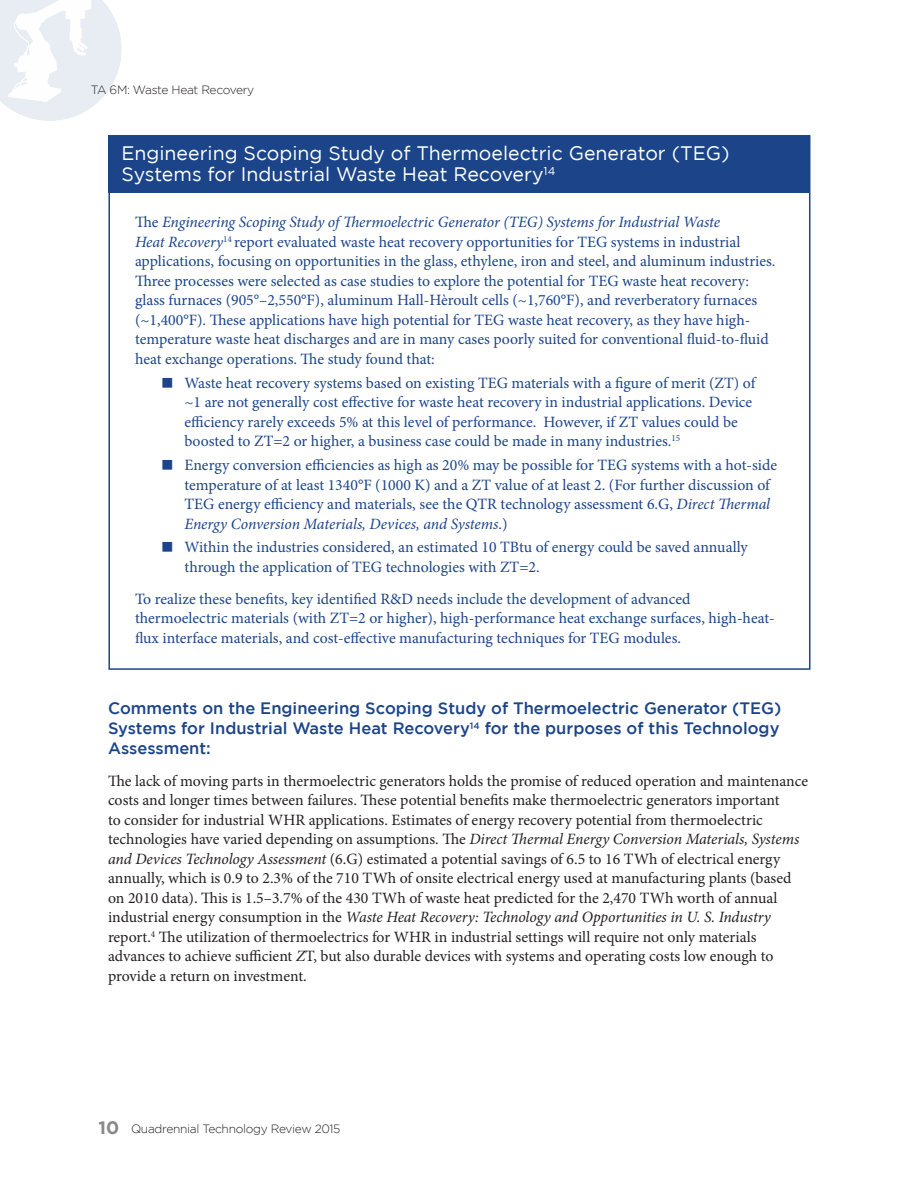
<style>
.page{position:relative;width:918px;height:1188px;background:#fff}
.page>*{position:absolute;margin:0;border:0;box-sizing:border-box;transform-origin:0 0}
.Sidebar_header{font:19.5px/21px "Gotham";color:#fff}
.Header_Two{font:500 16.5px/19.8px "Gotham";color:#1b4489;text-align:justify}
.Body_Text{font:15.75px/19.5px "Minion Pro";color:#231f20}
.Body_Text-2{font:15.75px/19.5px "Minion Pro";color:#1b4489}
.Bullet_Text{font:15.75px/19.5px "Minion Pro";color:#1b4489}
.t1{font:300 12px "Gotham";letter-spacing:-.025em;color:#231f20}
.s1{font-style:italic}
.s2{font-weight:700;font-size:18px;color:#8a888a}
</style>
<div class="page">
<svg style="left:0;top:0;width:122px;height:121px"></svg>
<div style="left:108px;top:135px;width:702px;height:57px;background:#1b4489"></div>
<p class="t1" style="left:91px;top:83px;width:165px">TA 6M: Waste Heat Recovery</p>
<p class="Sidebar_header" style="left:122px;top:143px;width:610px">Engineering Scoping Study of Thermoelectric Generator (TEG)<br>Systems for Industrial Waste Heat Recovery<sup>14</sup></p>
<p class="Body_Text-2" style="left:135px;top:213px;width:642px">The <span class="s1">Engineering Scoping Study of Thermoelectric Generator (TEG) Systems for Industrial Waste<br>Heat Recovery</span><sup>14</sup> report evaluated waste heat recovery opportunities for TEG systems in industrial applications, focusing on opportunities in the glass, ethylene, iron and steel, and aluminum industries.<br>Three processes were selected as case studies to explore the potential for TEG waste heat recovery: glass furnaces (905°–2,550°F), aluminum Hall-Hèroult cells (~1,760°F), and reverberatory furnaces (~1,400°F). These applications have high potential for TEG waste heat recovery, as they have high&shy;temperature waste heat discharges and are in many cases poorly suited for conventional fluid-to-fluid heat exchange operations. The study found that:</p>
<p class="Bullet_Text" style="left:184px;top:373px;width:572px;text-indent:-22px">■ Waste heat recovery systems based on existing TEG materials with a figure of merit (ZT) of ~1 are not generally cost effective for waste heat recovery in industrial applications. Device efficiency rarely exceeds 5% at this level of performance. However, if ZT values could be boosted to ZT=2 or higher, a business case could be made in many industries.<sup>15</sup></p>
<p class="Bullet_Text" style="left:184px;top:455px;width:594px;text-indent:-22px">■ Energy conversion efficiencies as high as 20% may be possible for TEG systems with a hot-side temperature of at least 1340°F (1000 K) and a ZT value of at least 2. (For further discussion of TEG energy efficiency and materials, see the QTR technology assessment 6.G, <span class="s1">Direct Thermal Energy Conversion Materials, Devices, and Systems</span>.)</p>
<p class="Bullet_Text" style="left:184px;top:538px;width:565px;text-indent:-22px">■ Within the industries considered, an estimated 10 TBtu of energy could be saved annually through the application of TEG technologies with ZT=2.</p>
<p class="Body_Text-2" style="left:135px;top:589px;width:641px">To realize these benefits, key identified R&amp;D needs include the development of advanced thermoelectric materials (with ZT=2 or higher), high-performance heat exchange surfaces, high-heat&shy;flux interface materials, and cost-effective manufacturing techniques for TEG modules.</p>
<p class="Header_Two" style="left:108px;top:698px;width:675px">Comments on the Engineering Scoping Study of Thermoelectric Generator (TEG)<br>Systems for Industrial Waste Heat Recovery<sup>14</sup> for the purposes of this Technology Assessment:</p>
<p class="Body_Text" style="left:108px;top:771px;width:702px">The lack of moving parts in thermoelectric generators holds the promise of reduced operation and maintenance costs and longer times between failures. These potential benefits make thermoelectric generators important<br>to consider for industrial WHR applications. Estimates of energy recovery potential from thermoelectric technologies have varied depending on assumptions. The <span class="s1">Direct Thermal Energy Conversion Materials, Systems and Devices Technology Assessment</span> (6.G) estimated a potential savings of 6.5 to 16 TWh of electrical energy annually, which is 0.9 to 2.3% of the 710 TWh of onsite electrical energy used at manufacturing plants (based on 2010 data). This is 1.5–3.7% of the 430 TWh of waste heat predicted for the 2,470 TWh worth of annual industrial energy consumption in the <span class="s1">Waste Heat Recovery: Technology and Opportunities in U. S. Industry </span>report.<sup>4</sup> The utilization of thermoelectrics for WHR in industrial settings will require not only materials advances to achieve sufficient <span class="s1">Z</span>T, but also durable devices with systems and operating costs low enough to provide a return on investment.</p>
<p class="t1" style="left:99px;top:1122px;width:244px"><span class="s2">10</span> Quadrennial Technology Review 2015</p>
</div>
